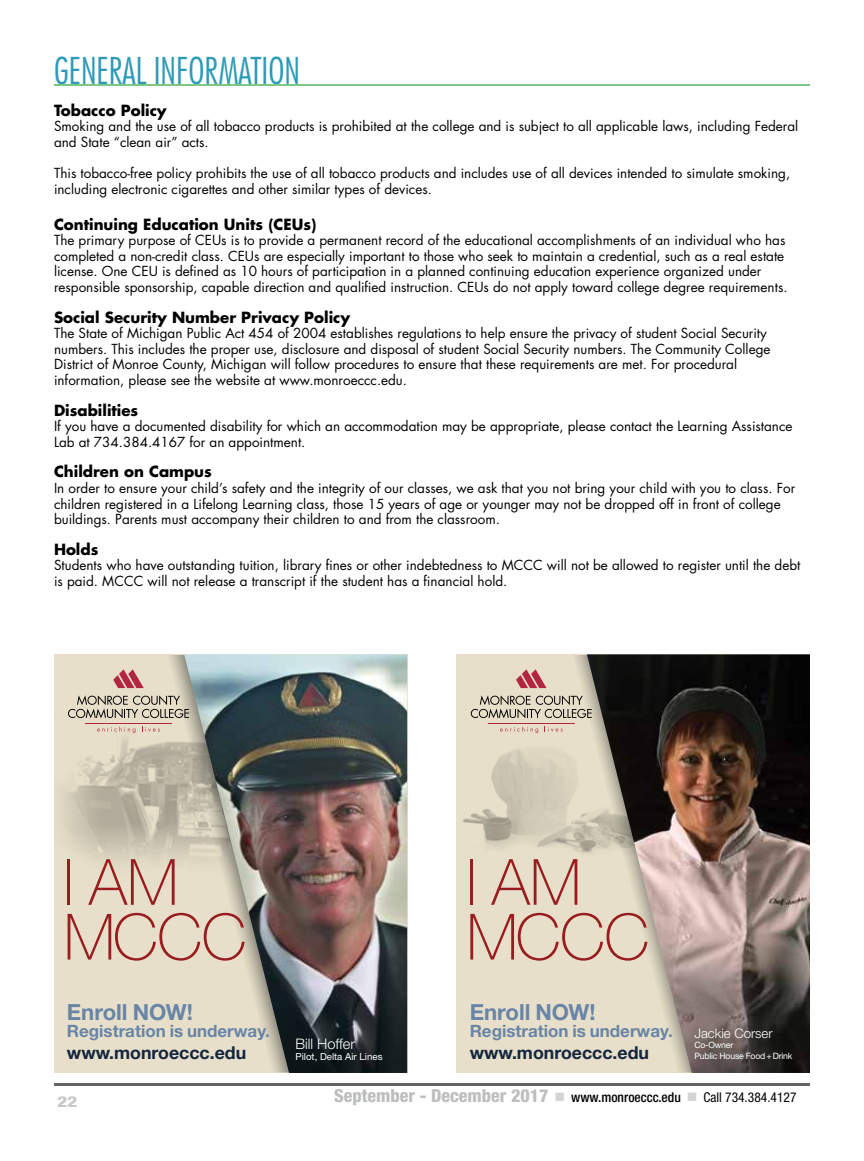
<style>
.page{position:relative;width:864px;height:1161px;background:#fff}
.page>*{position:absolute;margin:0;border:0;box-sizing:border-box;transform-origin:0 0}
.t1{font:100 63.9px/54.8px "Helvetica Neue LT Std";letter-spacing:-.01em;color:#981c20}
.t2{font:300 condensed 36px "Futura Std";color:#2d9ab7}
.t3{font:700 22.2px "Helvetica Neue LT Std";color:#6885a7}
.t4{font:800 condensed 18px "Helvetica Neue LT Std";color:#bcbec0}
.t5{font:700 17.7px "Helvetica Neue LT Std";color:#14253e}
.t6{font:700 16.95px "Helvetica Neue LT Std";color:#6885a7}
.t7{font:700 15px "Futura Std";color:#000}
.t8{font:800 condensed 15px "Helvetica Neue LT Std";color:#c7c8ca;scale:1.3 1}
.t9{font:300 14.55px "Helvetica Neue LT Std";color:#fff}
.t10{font:13.5px/15.6px "Futura Std";color:#000}
.t11{font:300 13.2px "Helvetica Neue LT Std";color:#fff}
.t12{font:9.75px "Helvetica Neue LT Std";color:#fff}
.t13{font:8.7px/10.6px "Helvetica Neue LT Std";letter-spacing:-.025em;color:#fff}
.s1{color:#d1d3d4}
.s2{font-weight:500;font-size:13.5px;color:#000}
.s3{font-weight:400;font-size:13.5px;color:#000}
</style>
<div class="page">
<hr style="left:54px;top:1083px;width:756px;height:3px;background:#636466">
<div style="left:54px;top:654px;width:353px;height:419px;background:#e7dfc9"></div>
<img style="left:63px;top:728px;width:99px;height:133px">
<svg style="left:162px;top:655px;width:22px;height:205px"></svg>
<img style="left:184px;top:654px;width:223px;height:419px">
<svg style="left:113px;top:669px;width:31px;height:19px"></svg>
<svg style="left:97px;top:726px;width:38px;height:7px"></svg>
<svg style="left:142px;top:726px;width:18px;height:6px"></svg>
<svg style="left:68px;top:695px;width:121px;height:23px"></svg>
<hr style="left:85px;top:723px;width:87px;height:1px;background:#b32642">
<div style="left:457px;top:654px;width:353px;height:419px;background:#e7dfc9"></div>
<img style="left:462px;top:712px;width:106px;height:135px">
<svg style="left:568px;top:655px;width:19px;height:198px"></svg>
<img style="left:587px;top:654px;width:223px;height:419px">
<svg style="left:516px;top:669px;width:31px;height:19px"></svg>
<svg style="left:500px;top:726px;width:38px;height:7px"></svg>
<svg style="left:545px;top:726px;width:18px;height:6px"></svg>
<svg style="left:471px;top:695px;width:121px;height:23px"></svg>
<hr style="left:488px;top:723px;width:87px;height:1px;background:#b32642">
<hr style="left:54px;top:84px;width:756px;height:2px;background:#7dc685">
<h2 class="t2" style="left:54px;top:49px;width:248px">GENERAL INFORMATION</h2>
<p class="t7" style="left:54px;top:100px;width:114px">Tobacco Policy</p>
<p class="t10" style="left:54px;top:119px;width:746px">Smoking and the use of all tobacco products is prohibited at the college and is subject to all applicable laws, including Federal and State “clean air” acts.</p>
<p class="t10" style="left:54px;top:165px;width:738px">This tobacco-free policy prohibits the use of all tobacco products and includes use of all devices intended to simulate smoking, including electronic cigarettes and other similar types of devices.</p>
<p class="t7" style="left:54px;top:214px;width:264px">Continuing Education Units (CEUs)</p>
<p class="t10" style="left:54px;top:233px;width:735px">The primary purpose of CEUs is to provide a permanent record of the educational accomplishments of an individual who has completed a non-credit class. CEUs are especially important to those who seek to maintain a credential, such as a real estate license. One CEU is defined as 10 hours of participation in a planned continuing education experience organized under responsible sponsorship, capable direction and qualified instruction. CEUs do not apply toward college degree requirements.</p>
<p class="t7" style="left:54px;top:307px;width:298px">Social Security Number Privacy Policy</p>
<p class="t10" style="left:54px;top:326px;width:718px">The State of Michigan Public Act 454 of 2004 establishes regulations to help ensure the privacy of student Social Security numbers. This includes the proper use, disclosure and disposal of student Social Security numbers. The Community College District of Monroe County, Michigan will follow procedures to ensure that these requirements are met. For procedural information, please see the website at www.monroeccc.edu.</p>
<p class="t7" style="left:54px;top:400px;width:86px">Disabilities</p>
<p class="t10" style="left:54px;top:419px;width:740px">If you have a documented disability for which an accommodation may be appropriate, please contact the Learning Assistance<br>Lab at 734.384.4167 for an appointment.</p>
<p class="t7" style="left:54px;top:462px;width:159px">Children on Campus</p>
<p class="t10" style="left:54px;top:480px;width:743px">In order to ensure your child’s safety and the integrity of our classes, we ask that you not bring your child with you to class. For children registered in a Lifelong Learning class, those 15 years of age or younger may not be dropped off in front of college buildings. Parents must accompany their children to and from the classroom.</p>
<p class="t7" style="left:54px;top:539px;width:46px">Holds</p>
<p class="t10" style="left:54px;top:558px;width:748px">Students who have outstanding tuition, library fines or other indebtedness to MCCC will not be allowed to register until the debt is paid. MCCC will not release a transcript if the student has a financial hold.</p>
<h1 class="t1" style="left:64px;top:855px;width:184px">I AM<br>MCCC</h1>
<h3 class="t3" style="left:67px;top:998px;width:128px">Enroll NOW!</h3>
<p class="t6" style="left:67px;top:1021px;width:205px">Registration is underway.</p>
<h3 class="t5" style="left:67px;top:1042px;width:181px">www.monroeccc.edu</h3>
<p class="t8" style="left:57px;top:1092px;width:17px">22</p>
<p class="t9" style="left:295px;top:1035px;width:61px">Bill Hoffer</p>
<p class="t12" style="left:295px;top:1051px;width:89px">Pilot, Delta Air Lines</p>
<h1 class="t1" style="left:466px;top:855px;width:184px">I AM<br>MCCC</h1>
<h3 class="t3" style="left:470px;top:998px;width:128px">Enroll NOW!</h3>
<p class="t6" style="left:470px;top:1021px;width:205px">Registration is underway.</p>
<h3 class="t5" style="left:470px;top:1042px;width:181px">www.monroeccc.edu</h3>
<p class="t11" style="left:694px;top:1025px;width:80px">Jackie Corser</p>
<p class="t13" style="left:694px;top:1040px;width:99px">Co-Owner<br>Public House Food + Drink</p>
<h3 class="t4" style="left:334px;top:1084px;width:464px">September - December 2017 <span class="s1">■</span> <span class="s2">www.monroeccc.edu</span> <span class="s1">■</span> <span class="s3">Call 734.384.4127</span></h3>
</div>
